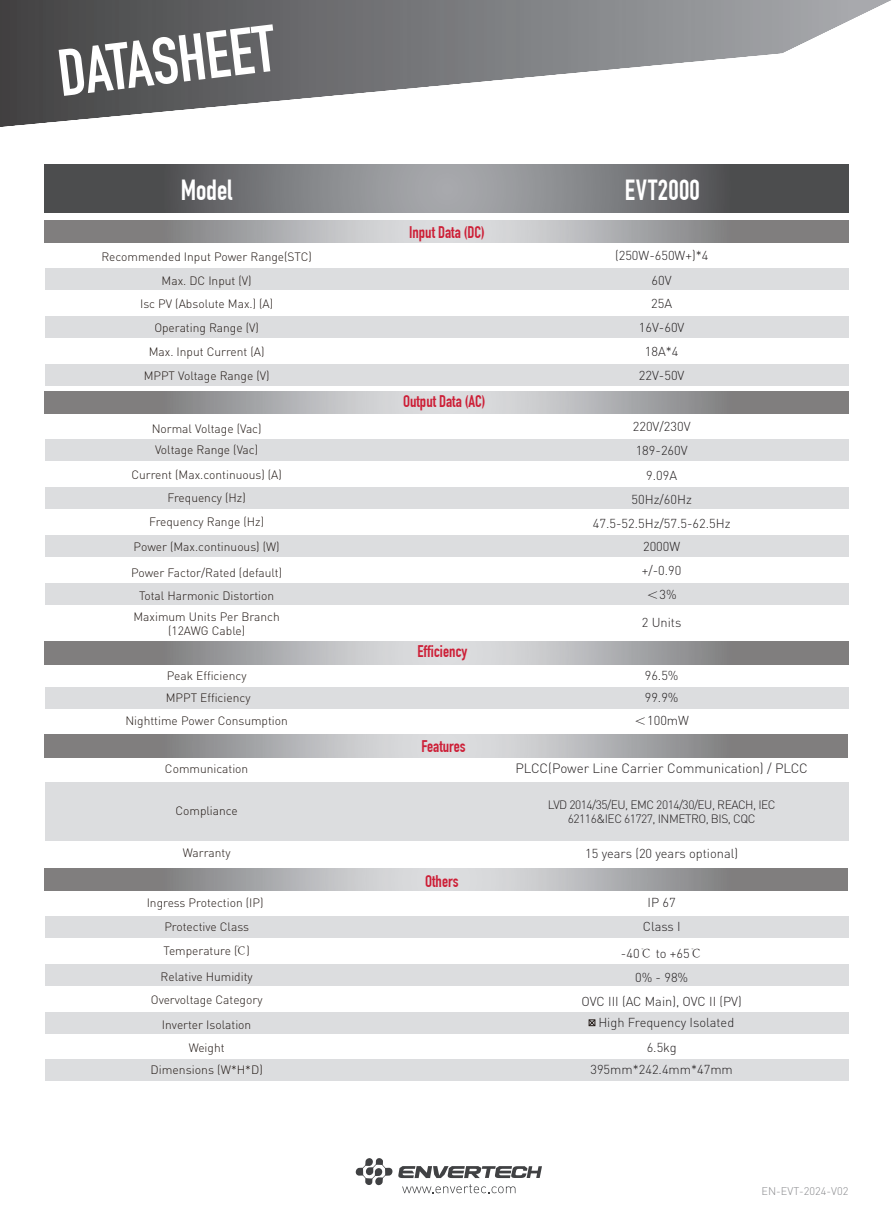
<style>
.page{position:relative;width:893px;height:1212px;background:#fff}
.page>*{position:absolute;margin:0;border:0;box-sizing:border-box;transform-origin:0 0}
.t1{font:700 65.1px "DIN Condensed";color:#fff}
.t2{font:700 28.5px "DIN Condensed";letter-spacing:.005em;color:#fff}
.t3{font:700 16.5px "DIN Condensed";color:#cd1f37}
.t4{font:300 13.35px "DIN";color:#231f20}
.t5{font:300 12.9px/24px "DIN";color:#231f20;text-align:center}
.t6{font:300 12px/24.5px "DIN";color:#211814;text-align:center}
.t7{font:300 12px/14.4px "DIN";letter-spacing:-.04em;color:#231f20;text-align:center}
.t8{font:300 10.95px "DIN";color:#898a8d}
.s1{font-family:"Adobe Song Std"}
</style>
<div class="page">
<svg style="left:0;top:0;width:891px;height:127px"></svg>
<svg style="left:356px;top:1158px;width:186px;height:35px"></svg>
<svg style="left:45px;top:391px;width:803px;height:22px;background:#a5a5a7"></svg>
<svg style="left:45px;top:735px;width:803px;height:22px;background:#a5a5a7"></svg>
<svg style="left:45px;top:868px;width:803px;height:22px;background:#a5a5a7"></svg>
<svg style="left:45px;top:165px;width:803px;height:47px;background:#717275"></svg>
<div style="left:45px;top:268px;width:803px;height:22px;background:#dcdddf"></div>
<div style="left:45px;top:316px;width:803px;height:22px;background:#dcdddf"></div>
<div style="left:45px;top:364px;width:803px;height:22px;background:#dcdddf"></div>
<div style="left:45px;top:439px;width:803px;height:22px;background:#dcdddf"></div>
<div style="left:45px;top:487px;width:803px;height:22px;background:#dcdddf"></div>
<div style="left:45px;top:535px;width:803px;height:22px;background:#dcdddf"></div>
<div style="left:45px;top:583px;width:803px;height:22px;background:#dcdddf"></div>
<div style="left:45px;top:687px;width:803px;height:21px;background:#dcdddf"></div>
<div style="left:45px;top:917px;width:803px;height:21px;background:#dcdddf"></div>
<div style="left:45px;top:965px;width:803px;height:21px;background:#dcdddf"></div>
<div style="left:45px;top:1013px;width:803px;height:21px;background:#dcdddf"></div>
<div style="left:45px;top:1059px;width:803px;height:22px;background:#dcdddf"></div>
<div style="left:45px;top:782px;width:803px;height:59px;background:#dcdddf"></div>
<svg style="left:45px;top:220px;width:803px;height:22px;background:#a5a5a7"></svg>
<svg style="left:45px;top:642px;width:803px;height:22px;background:#a5a5a7"></svg>
<svg style="left:589px;top:1019px;width:6px;height:7px"></svg>
<h1 class="t1" style="left:55px;top:50px;width:220px;rotate:-7deg">DATASHEET</h1>
<h2 class="t2" style="left:181px;top:179px;width:53px">Model</h2>
<p class="t6" style="left:101px;top:246px;width:212px">Recommended Input Power Range(STC)</p>
<p class="t6" style="left:140px;top:292px;width:135px;line-height:24px">Isc PV (Absolute Max.) (A)<br>Operating Range (V)<br>Max. Input Current (A)<br>MPPT Voltage Range (V)</p>
<p class="t6" style="left:162px;top:269px;width:92px">Max. DC Input (V)</p>
<p class="t6" style="left:152px;top:418px;width:111px;line-height:21.5px;text-align:left">Normal Voltage (Vac)<br>Voltage Range (Vac)</p>
<p class="t6" style="left:149px;top:486px;width:116px">Frequency (Hz)<br>Frequency Range (Hz)</p>
<p class="t6" style="left:131px;top:463px;width:152px">Current (Max.continuous) (A)</p>
<p class="t6" style="left:131px;top:534px;width:153px;line-height:26.2px;text-align:left">Power (Max.continuous) (W)<br>Power Factor/Rated (default)</p>
<p class="t6" style="left:133px;top:586px;width:148px;line-height:21px">Total Harmonic Distortion<br>Maximum Units Per Branch</p>
<p class="t6" style="left:168px;top:620px;width:79px">(12AWG Cable)</p>
<p class="t6" style="left:166px;top:666px;width:86px;line-height:21.6px;text-align:left">Peak Efficiency<br>MPPT Efficiency</p>
<p class="t6" style="left:125px;top:709px;width:164px">Nighttime Power Consumption</p>
<p class="t6" style="left:165px;top:757px;width:85px">Communication</p>
<p class="t6" style="left:175px;top:799px;width:64px">Compliance</p>
<p class="t6" style="left:183px;top:841px;width:49px">Warranty</p>
<p class="t6" style="left:147px;top:892px;width:118px">Ingress Protection (IP)<br>Protective Class<br>Temperature (<span class="s1">℃</span>)<br>Relative Humidity</p>
<p class="t6" style="left:151px;top:988px;width:113px">Overvoltage Category</p>
<p class="t6" style="left:150px;top:1037px;width:114px;line-height:22.2px">Weight<br>Dimensions (W*H*D)</p>
<p class="t6" style="left:162px;top:1013px;width:91px">Inverter Isolation</p>
<h3 class="t3" style="left:409px;top:226px;width:77px">Input Data (DC)</h3>
<h3 class="t3" style="left:403px;top:395px;width:84px">Output Data (AC)</h3>
<h3 class="t3" style="left:417px;top:646px;width:51px">Efficiency</h3>
<h3 class="t3" style="left:421px;top:740px;width:46px">Features</h3>
<h3 class="t3" style="left:425px;top:875px;width:35px">Others</h3>
<h2 class="t2" style="left:625px;top:179px;width:77px">EVT2000</h2>
<p class="t5" style="left:615px;top:244px;width:95px;line-height:24.8px">(250W-650W+)*4<br>60V</p>
<p class="t5" style="left:639px;top:292px;width:47px">25A<br>16V-60V<br>18A*4<br>22V-50V</p>
<p class="t5" style="left:633px;top:415px;width:59px;text-align:left">220V/230V<br>189-260V</p>
<p class="t5" style="left:593px;top:464px;width:139px">9.09A<br>50Hz/60Hz<br>47.5-52.5Hz/57.5-62.5Hz</p>
<p class="t5" style="left:642px;top:535px;width:41px">2000W +/-0.90<span class="s1">＜</span>3%</p>
<p class="t5" style="left:642px;top:611px;width:41px">2 Units</p>
<p class="t5" style="left:645px;top:665px;width:35px;line-height:22.2px;text-align:left">96.5%<br>99.9%</p>
<p class="t5" style="left:634px;top:710px;width:56px"><span class="s1">＜</span>100mW</p>
<p class="t4" style="left:515px;top:762px;width:294px">PLCC(Power Line Carrier Communication) / PLCC</p>
<p class="t7" style="left:548px;top:798px;width:229px">LVD 2014/35/EU, EMC 2014/30/EU, REACH, IEC<br>62116&amp;IEC 61727, INMETRO, BIS, CQC</p>
<p class="t5" style="left:585px;top:842px;width:154px">15 years (20 years optional)</p>
<p class="t5" style="left:648px;top:891px;width:30px">IP 67</p>
<p class="t5" style="left:643px;top:916px;width:39px">Class I</p>
<p class="t5" style="left:621px;top:942px;width:83px">-40<span class="s1">℃</span> to +65<span class="s1">℃</span></p>
<p class="t5" style="left:635px;top:966px;width:55px">0% - 98%</p>
<p class="t5" style="left:582px;top:990px;width:162px">OVC III (AC Main), OVC II (PV)</p>
<p class="t5" style="left:598px;top:1011px;width:137px">High Frequency Isolated</p>
<p class="t5" style="left:647px;top:1036px;width:31px">6.5kg</p>
<p class="t5" style="left:590px;top:1058px;width:144px">395mm*242.4mm*47mm</p>
<p class="t8" style="left:762px;top:1186px;width:88px">EN-EVT-2024-V02</p>
</div>
